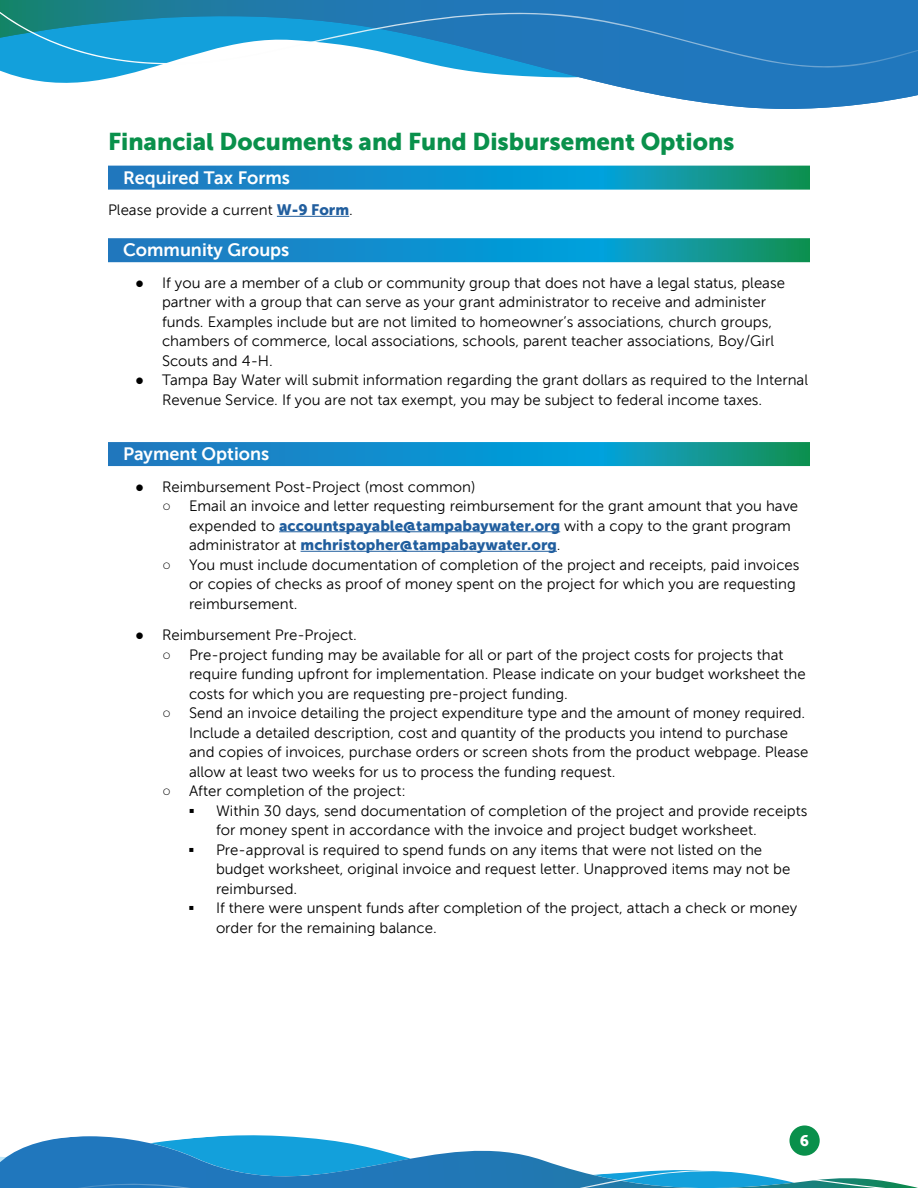
<style>
.page{position:relative;width:918px;height:1188px;background:#fff}
.page>*{position:absolute;margin:0;border:0;box-sizing:border-box;transform-origin:0 0}
.t1{font:24px "Museo Sans 900";color:#09904b}
.t2{font:18px "Museo Sans 700";color:#fff}
.t3{font:15px/19.5px "Museo Sans 300";color:#000}
.t4{font:15px "Museo Sans 900";color:#215e9e}
.t5{font:15px "Museo Sans 900";color:#fff}
.s1{font-family:"Museo Sans 900";color:#215e9e}
.s2{font-family:"Garamond"}
.s3{font-family:"Museo Sans 300";color:#000}
</style>
<div class="page">
<svg style="left:0;top:1135px;width:918px;height:53px"></svg>
<div style="left:789px;top:1125px;width:31px;height:31px;background:#09904b;border-radius:50%"></div>
<svg style="left:0;top:68px;width:918px;height:41px"></svg>
<svg style="left:0;top:0;width:918px;height:68px;background:#318ec4"></svg>
<svg style="left:108px;top:166px;width:702px;height:24px;background:#1491bc"></svg>
<hr style="left:277px;top:216px;width:72px;height:1px;background:#215e9e">
<svg style="left:108px;top:238px;width:702px;height:24px;background:#1290bb"></svg>
<svg style="left:108px;top:442px;width:702px;height:24px;background:#108fbb"></svg>
<hr style="left:279px;top:531px;width:281px;height:1px;background:#215e9e">
<hr style="left:301px;top:551px;width:256px;height:1px;background:#215e9e">
<h1 class="t1" style="left:108px;top:128px;width:628px">Financial Documents and Fund Disbursement Options</h1>
<p class="t2" style="left:123px;top:167px;width:169px">Required Tax Forms</p>
<p class="t3" style="left:108px;top:200px;width:246px">Please provide a current <span class="s1">W-9 Form</span>.</p>
<p class="t2" style="left:123px;top:240px;width:168px">Community Groups</p>
<p class="t3" style="left:162px;top:273px;width:625px;text-indent:-27px"><span class="s2">●</span> If you are a member of a club or community group that does not have a legal status, please partner with a group that can serve as your grant administrator to receive and administer funds. Examples include but are not limited to homeowner’s associations, church groups, chambers of commerce, local associations, schools, parent teacher associations, Boy/Girl Scouts and 4-H.</p>
<p class="t3" style="left:162px;top:371px;width:648px;text-indent:-27px"><span class="s2">●</span> Tampa Bay Water will submit information regarding the grant dollars as required to the Internal<br>Revenue Service. If you are not tax exempt, you may be subject to federal income taxes.</p>
<p class="t2" style="left:123px;top:444px;width:148px">Payment Options</p>
<p class="t3" style="left:135px;top:477px;width:342px"><span class="s2">●</span> Reimbursement Post-Project (most common)</p>
<p class="t3" style="left:189px;top:496px;width:611px;text-indent:-27px"><span class="s2">○</span> Email an invoice and letter requesting reimbursement for the grant amount that you have expended to <span class="s1">accountspayable@tampabaywater.org</span> with a copy to the grant program</p>
<p class="t4" style="left:189px;top:536px;width:373px"><span class="s3">administrator at</span> mchristopher@tampabaywater.org<span class="s3">.</span></p>
<p class="t3" style="left:189px;top:555px;width:612px;text-indent:-27px"><span class="s2">○</span> You must include documentation of completion of the project and receipts, paid invoices or copies of checks as proof of money spent on the project for which you are requesting reimbursement.</p>
<p class="t3" style="left:135px;top:625px;width:223px"><span class="s2">●</span> Reimbursement Pre-Project.</p>
<p class="t3" style="left:189px;top:645px;width:618px;text-indent:-27px"><span class="s2">○</span> Pre-project funding may be available for all or part of the project costs for projects that require funding upfront for implementation. Please indicate on your budget worksheet the costs for which you are requesting pre-project funding.</p>
<p class="t3" style="left:189px;top:703px;width:621px;text-indent:-27px"><span class="s2">○</span> Send an invoice detailing the project expenditure type and the amount of money required.<br>Include a detailed description, cost and quantity of the products you intend to purchase and copies of invoices, purchase orders or screen shots from the product webpage. Please allow at least two weeks for us to process the funding request.</p>
<p class="t3" style="left:162px;top:781px;width:245px"><span class="s2">○</span> After completion of the project:</p>
<p class="t3" style="left:216px;top:801px;width:593px;text-indent:-27px"><span class="s2">▪</span> Within 30 days, send documentation of completion of the project and provide receipts for money spent in accordance with the invoice and project budget worksheet.</p>
<p class="t3" style="left:216px;top:840px;width:576px;text-indent:-27px"><span class="s2">▪</span> Pre-approval is required to spend funds on any items that were not listed on the budget worksheet, original invoice and request letter. Unapproved items may not be reimbursed.</p>
<p class="t3" style="left:216px;top:898px;width:583px;text-indent:-27px"><span class="s2">▪</span> If there were unspent funds after completion of the project, attach a check or money order for the remaining balance.</p>
<p class="t5" style="left:800px;top:1132px;width:11px">6</p>
</div>
